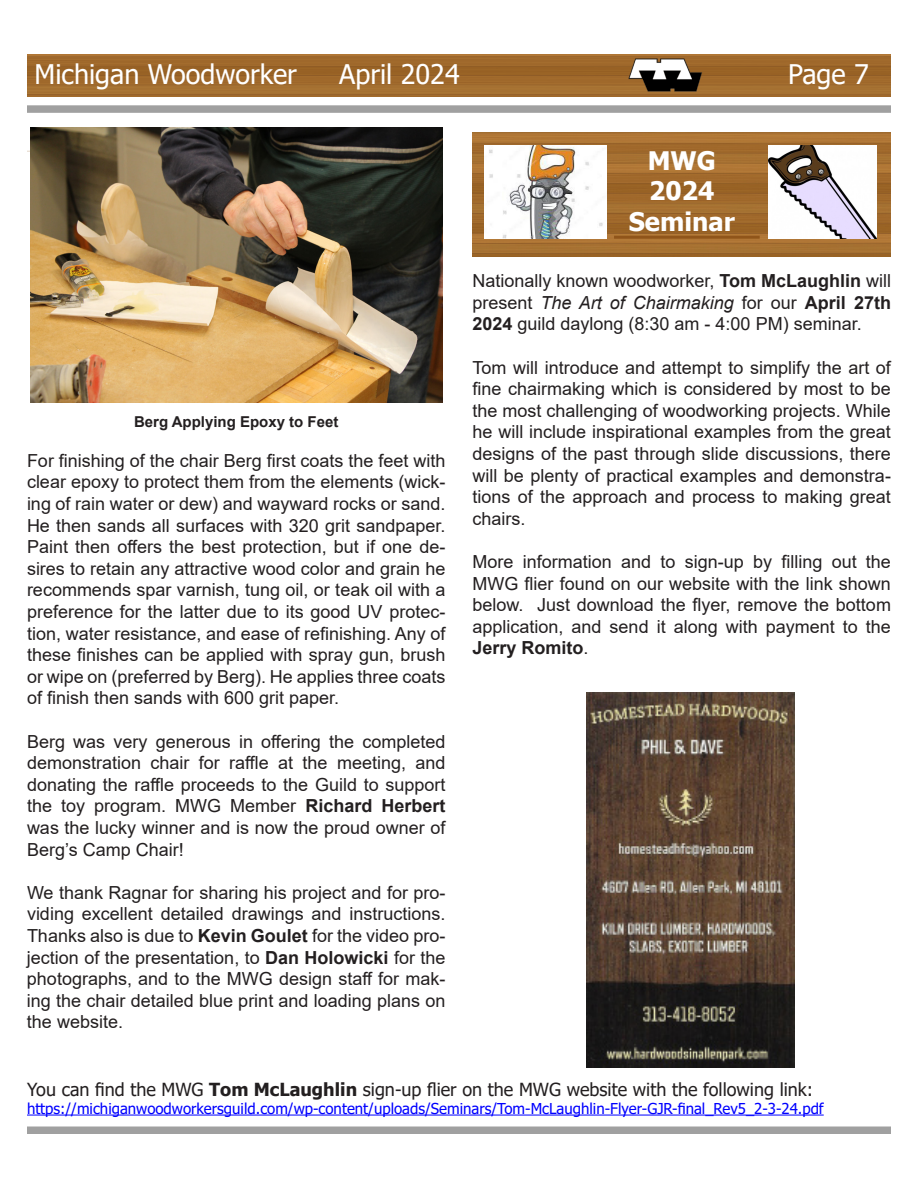
<style>
.page{position:relative;width:918px;height:1188px;background:#fff}
.page>*{position:absolute;margin:0;border:0;box-sizing:border-box;transform-origin:0 0}
.t1{font:27px "Tahoma";color:#fff}
.t2{font:700 25.5px/30.6px "Tahoma";color:#fff;text-align:center}
.t3{font:18px/21.6px "Arial";color:#231f20;text-align:justify}
.t4{font:18px "Tahoma";color:#231f20}
.t5{font:15px "Tahoma";color:#00f}
.t6{font:700 15px "Arial";color:#231f20}
.s1{font-weight:700}
.s2{font-style:italic}
</style>
<div class="page">
<div style="left:27px;top:1126px;width:864px;height:8px;background:#a0a0a0"></div>
<div style="left:27px;top:105px;width:864px;height:8px;background:#a0a0a0"></div>
<img style="left:28px;top:54px;width:863px;height:42px">
<img style="left:627px;top:57px;width:76px;height:36px">
<img style="left:30px;top:127px;width:412px;height:275px">
<img style="left:473px;top:133px;width:418px;height:124px">
<hr style="left:614px;top:236px;width:146px;height:3px;background:#90551a">
<img style="left:485px;top:145px;width:122px;height:94px">
<img style="left:769px;top:145px;width:107px;height:94px">
<hr style="left:27px;top:1115px;width:797px;height:1px;background:#00f">
<img style="left:587px;top:692px;width:207px;height:376px">
<h1 class="t1" style="left:35px;top:56px;width:264px">Michigan Woodworker</h1>
<h1 class="t1" style="left:339px;top:56px;width:122px">April 2024</h1>
<h1 class="t1" style="left:788px;top:56px;width:82px">Page 7</h1>
<p class="t6" style="left:134px;top:411px;width:206px">Berg Applying Epoxy to Feet</p>
<p class="t3" style="left:27px;top:449px;width:420px">For finishing of the chair Berg first coats the feet with clear epoxy to protect them from the elements (wick&shy;ing of rain water or dew) and wayward rocks or sand.<br>He then sands all surfaces with 320 grit sandpaper.<br>Paint then offers the best protection, but if one de&shy;sires to retain any attractive wood color and grain he recommends spar varnish, tung oil, or teak oil with a preference for the latter due to its good UV protec&shy;tion, water resistance, and ease of refinishing. Any of these finishes can be applied with spray gun, brush or wipe on (preferred by Berg). He applies three coats of finish then sands with 600 grit paper.</p>
<p class="t3" style="left:27px;top:730px;width:420px">Berg was very generous in offering the completed demonstration chair for raffle at the meeting, and donating the raffle proceeds to the Guild to support the toy program. MWG Member <span class="s1">Richard Herbert </span>was the lucky winner and is now the proud owner of Berg’s Camp Chair!</p>
<p class="t3" style="left:27px;top:881px;width:420px">We thank Ragnar for sharing his project and for pro&shy;viding excellent detailed drawings and instructions.<br>Thanks also is due to <span class="s1">Kevin Goulet</span> for the video pro&shy;jection of the presentation, to <span class="s1">Dan Holowicki</span> for the photographs, and to the MWG design staff for mak&shy;ing the chair detailed blue print and loading plans on the website.</p>
<h2 class="t2" style="left:629px;top:146px;width:107px">MWG<br>2024<br>Seminar</h2>
<p class="t3" style="left:472px;top:270px;width:420px">Nationally known woodworker, <span class="s1">Tom McLaughlin</span> will present <span class="s2">The Art of Chairmaking</span> for our <span class="s1">April 27th 2024</span> guild daylong (8:30 am - 4:00 PM) seminar.</p>
<p class="t3" style="left:472px;top:356px;width:420px">Tom will introduce and attempt to simplify the art of fine chairmaking which is considered by most to be the most challenging of woodworking projects. While he will include inspirational examples from the great designs of the past through slide discussions, there will be plenty of practical examples and demonstra&shy;tions of the approach and process to making great chairs.</p>
<p class="t3" style="left:472px;top:551px;width:420px">More information and to sign-up by filling out the MWG flier found on our website with the link shown below. Just download the flyer, remove the bottom application, and send it along with payment to the <span class="s1">Jerry Romito</span>.</p>
<p class="t4" style="left:27px;top:1077px;width:788px">You can find the MWG <span class="s1">Tom McLaughlin</span> sign-up flier on the MWG website with the following link:</p>
<p class="t5" style="left:27px;top:1098px;width:798px">https://michiganwoodworkersguild.com/wp-content/uploads/Seminars/Tom-McLaughlin-Flyer-GJR-final_Rev5_2-3-24.pdf</p>
</div>
